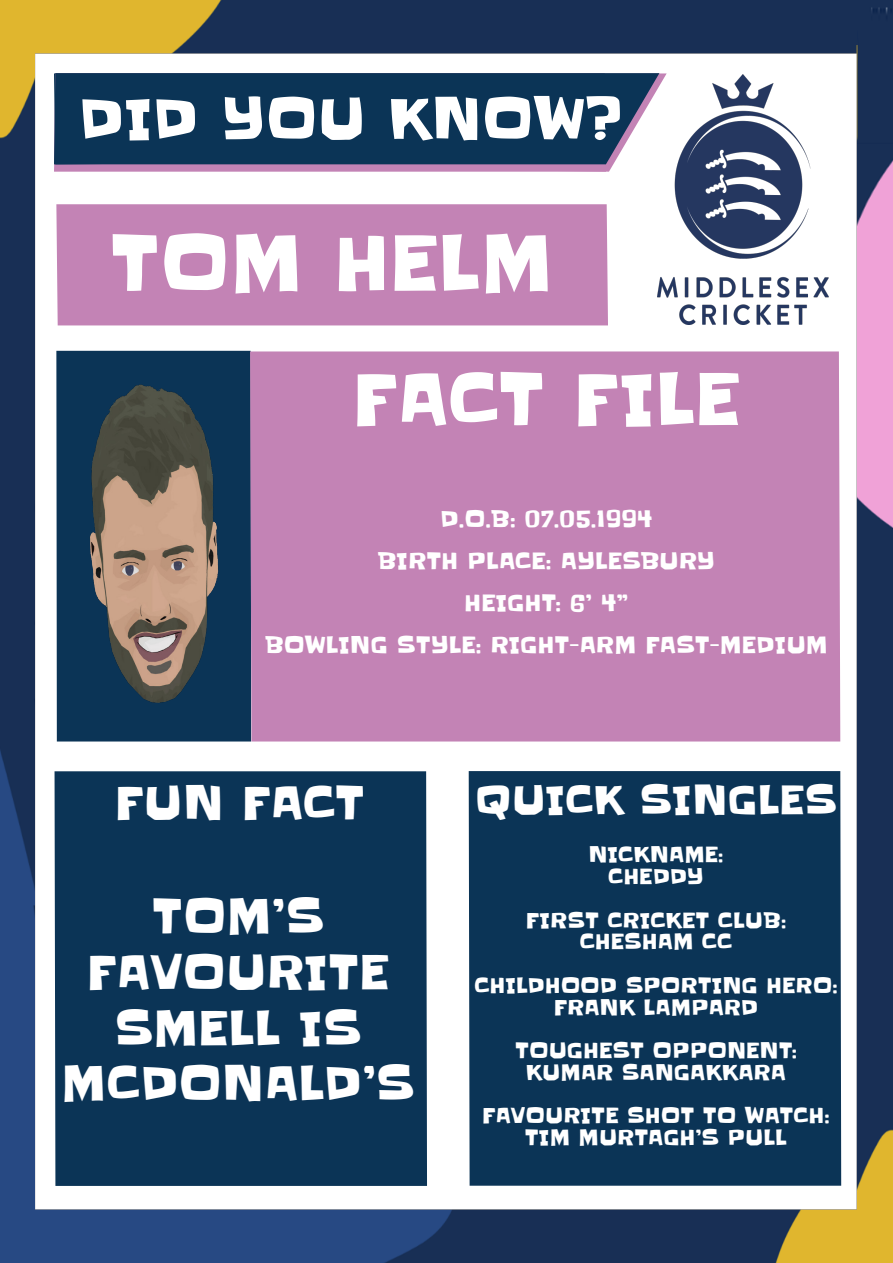
<style>
.page{position:relative;width:893px;height:1263px;background:#fff}
.page>*{position:absolute;margin:0;border:0;box-sizing:border-box;transform-origin:0 0}
.t1{font:75px "Slackey";color:#fff}
.t2{font:70.5px "Slackey";color:#fff}
.t3{font:55.5px "Slackey";color:#fff}
.t4{font:46.5px/55.8px "Slackey";color:#fff;text-align:center}
.t5{font:45px "Slackey";letter-spacing:-.02em;color:#fff}
.t6{font:39px "Slackey";color:#fff}
.t7{font:22.5px "Slackey";color:#fff}
.t8{font:21px "Slackey";color:#fff}
</style>
<div class="page">
<img style="left:0;top:0;width:893px;height:1263px">
<p class="t3" style="left:78px;top:80px;width:545px">DID YOU KNOW?</p>
<p class="t1" style="left:110px;top:211px;width:445px">TOM HELM</p>
<p class="t2" style="left:352px;top:350px;width:389px">FACT FILE</p>
<p class="t7" style="left:440px;top:503px;width:214px">D.O.B: 07.05.1994</p>
<p class="t7" style="left:377px;top:545px;width:339px">BIRTH PLACE: AYLESBURY</p>
<p class="t7" style="left:464px;top:587px;width:165px">HEIGHT: 6’ 4”</p>
<p class="t7" style="left:265px;top:629px;width:565px">BOWLING STYLE: RIGHT-ARM FAST-MEDIUM</p>
<p class="t5" style="left:115px;top:772px;width:251px">FUN FACT</p>
<p class="t6" style="left:475px;top:773px;width:364px">QUICK SINGLES</p>
<p class="t4" style="left:61px;top:889px;width:355px">TOM’S<br>FAVOURITE<br>SMELL IS<br>MCDONALD’S</p>
<p class="t8" style="left:588px;top:840px;width:136px">NICKNAME:</p>
<p class="t8" style="left:608px;top:862px;width:97px">CHEDDY</p>
<p class="t8" style="left:526px;top:905px;width:262px">FIRST CRICKET CLUB:</p>
<p class="t8" style="left:580px;top:927px;width:154px">CHESHAM CC</p>
<p class="t8" style="left:474px;top:971px;width:365px">CHILDHOOD SPORTING HERO:</p>
<p class="t8" style="left:554px;top:992px;width:206px">FRANK LAMPARD</p>
<p class="t8" style="left:515px;top:1036px;width:283px">TOUGHEST OPPONENT:</p>
<p class="t8" style="left:526px;top:1058px;width:261px">KUMAR SANGAKKARA</p>
<p class="t8" style="left:482px;top:1101px;width:349px">FAVOURITE SHOT TO WATCH:</p>
<p class="t8" style="left:525px;top:1123px;width:264px">TIM MURTAGH’S PULL</p>
</div>
